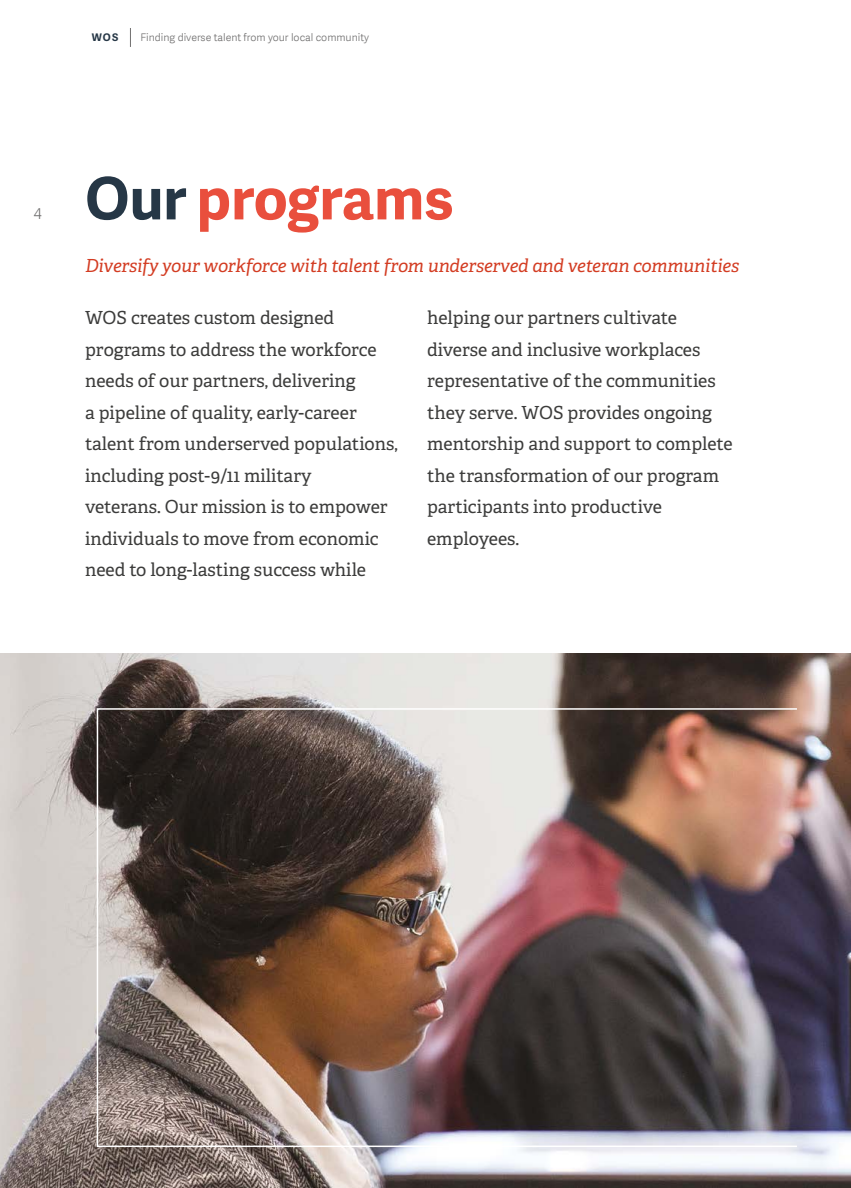
<style>
.page{position:relative;width:851px;height:1188px;background:#fff}
.page>*{position:absolute;margin:0;border:0;box-sizing:border-box;transform-origin:0 0}
.t1{font:700 58.5px "Adelle Sans";color:#e94f3d}
.t2{font:18px/31.5px "Adelle PE";color:#3c3c3b}
.t3{font:italic 18px "Adelle PE";letter-spacing:-.01em;color:#d33c22}
.t4{font:300 15px "Adelle Sans";color:#706f6f}
.t5{font:300 10.5px "Adelle Sans";color:#706f6f}
.t6{font:700 10.5px "Adelle Sans";color:#263746}
.s1{color:#263746}
</style>
<div class="page">
<svg style="left:130px;top:28px;width:1px;height:19px"></svg>
<img style="left:0;top:653px;width:850px;height:535px">
<div style="left:97px;top:708px;width:700px;height:439px;border:2px solid #fff"></div>
<p class="t6" style="left:92px;top:30px;width:28px">WOS</p>
<p class="t5" style="left:140px;top:31px;width:230px">Finding diverse talent from your local community</p>
<p class="t4" style="left:34px;top:206px;width:10px">4</p>
<h1 class="t1" style="left:85px;top:156px;width:370px"><span class="s1">Our</span> programs</h1>
<p class="t3" style="left:85px;top:252px;width:655px">Diversify your workforce with talent from underserved and veteran communities</p>
<p class="t2" style="left:85px;top:302px;width:314px">WOS creates custom designed programs to address the workforce needs of our partners, delivering<br>a pipeline of quality, early-career talent from underserved populations, including post-9/11 military<br>veterans. Our mission is to empower individuals to move from economic need to long-lasting success while</p>
<p class="t2" style="left:427px;top:302px;width:307px">helping our partners cultivate diverse and inclusive workplaces representative of the communities they serve. WOS provides ongoing mentorship and support to complete the transformation of our program participants into productive employees.</p>
</div>
